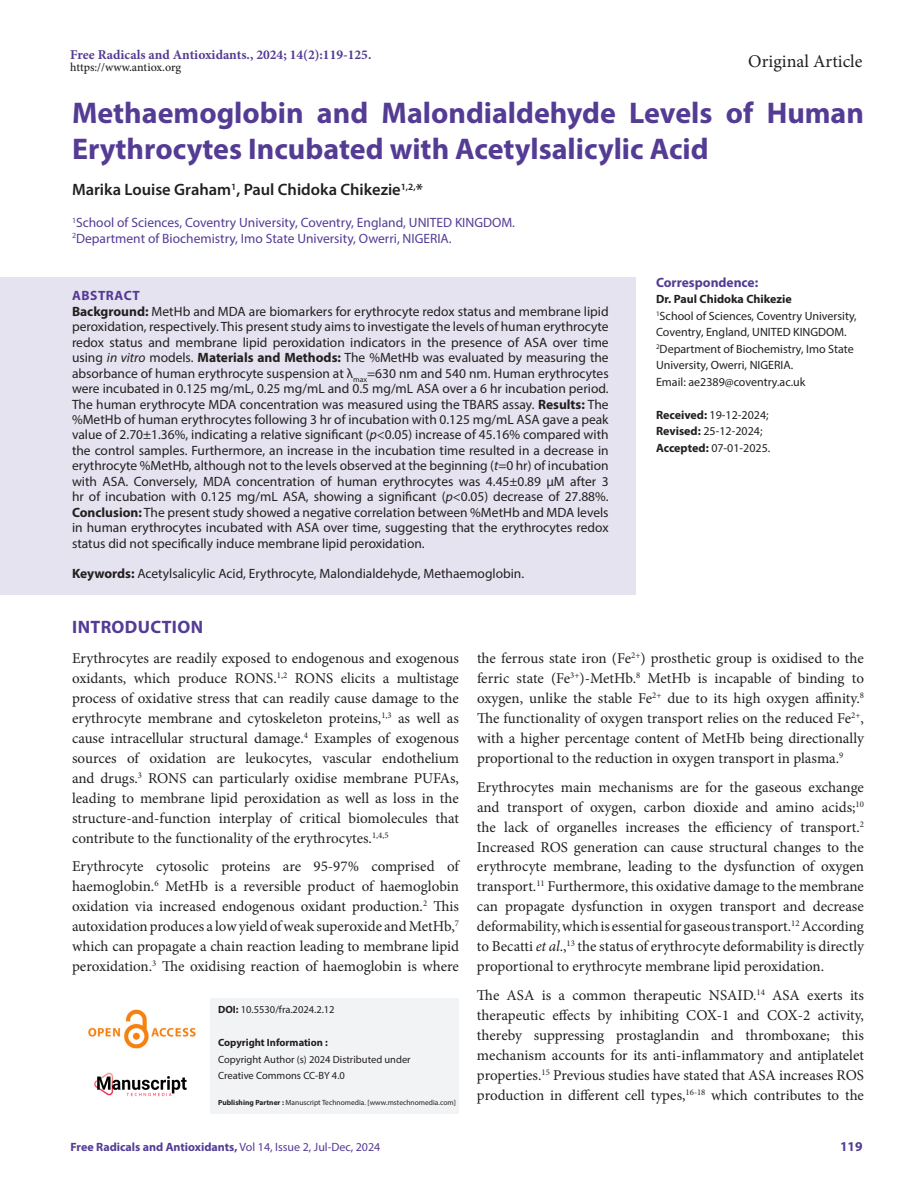
<style>
.page{position:relative;width:918px;height:1188px;background:#fff}
.page>*{position:absolute;margin:0;border:0;box-sizing:border-box;transform-origin:0 0}
.Art_Title{font:700 30px/36.5px "Myriad Pro";color:#543c95}
.t1{font:18px "Minion Pro";color:#231f20}
.Intro_head{font:700 18px "Myriad Pro";letter-spacing:.02em;color:#543c95}
.Author_Names{font:600 16.5px "Myriad Pro";color:#231f20}
.Body_text{font:15px/20px "Minion Pro";color:#231f20;text-align:justify}
.Body_text__FO{font:15px/20px "Minion Pro";color:#231f20;text-align:justify}
.Abstract_TXT{font:13.5px/15.5px "Myriad Pro";color:#231f20;text-align:justify}
.Author_Affiliations{font:13.5px "Myriad Pro";color:#543c95}
.KY{font:13.5px "Myriad Pro";color:#231f20}
.t2{font:700 13.5px "Minion Pro";color:#543c95}
.Correspondence_head{font:700 13.5px "Myriad Pro";color:#543c95}
.ABS_Heading{font:700 13.5px "Myriad Pro";letter-spacing:.04em;color:#543c95}
.Correspondence_AU_Aff{font:12px/16.5px "Myriad Pro";color:#231f20}
.Journal_Dates{font:12px/16.5px "Myriad Pro";color:#231f20}
.t3{font:700 12px "Myriad Pro";color:#543c95}
.t4{font:500 12px "Minion Pro";letter-spacing:-.01em;color:#231f20}
.Correspondence_AU{font:700 12px "Myriad Pro";color:#231f20}
.t5{font:10.5px/16.5px "Myriad Pro";color:#231f20}
.t6{font:700 10.5px "Myriad Pro";color:#231f20}
.t7{font:7.5px "Myriad Pro";color:#231f20}
.s1{font-weight:700}
.s2{font-style:italic}
.s3{font-weight:400}
</style>
<div class="page">
<img style="left:88px;top:1009px;width:108px;height:40px">
<img style="left:94px;top:1072px;width:93px;height:25px">
<div style="left:211px;top:998px;width:248px;height:36px;background:#f2f3f4"></div>
<div style="left:211px;top:1031px;width:248px;height:26px;background:#f2f3f4"></div>
<div style="left:211px;top:1048px;width:248px;height:25px;background:#f2f3f4"></div>
<div style="left:211px;top:1064px;width:248px;height:26px;background:#f2f3f4"></div>
<div style="left:211px;top:1084px;width:248px;height:30px;background:#f2f3f4"></div>
<div style="left:0;top:277px;width:636px;height:40px;background:#e6e3f0"></div>
<div style="left:0;top:292px;width:636px;height:272px;background:#e6e3f0"></div>
<div style="left:0;top:554px;width:636px;height:41px;background:#e6e3f0"></div>
<p class="t2" style="left:70px;top:45px;width:303px">Free Radicals and Antioxidants., 2024; 14(2):119-125.</p>
<p class="t4" style="left:70px;top:59px;width:112px">https://www.antiox.org</p>
<p class="t1" style="left:748px;top:49px;width:116px">Original Article</p>
<p class="Art_Title" style="left:72px;top:94px;width:794px">Methaemoglobin and Malondialdehyde Levels of Human<br>Erythrocytes Incubated with Acetylsalicylic Acid</p>
<p class="Author_Names" style="left:72px;top:179px;width:352px">Marika Louise Graham<sup>1</sup>, Paul Chidoka Chikezie<sup>1,2,</sup>*</p>
<p class="Author_Affiliations" style="left:72px;top:214px;width:445px"><sup>1</sup>School of Sciences, Coventry University, Coventry, England, UNITED KINGDOM.</p>
<p class="Author_Affiliations" style="left:72px;top:230px;width:381px"><sup>2</sup>Department of Biochemistry, Imo State University, Owerri, NIGERIA.</p>
<p class="Correspondence_head" style="left:656px;top:273px;width:104px">Correspondence:</p>
<p class="Correspondence_AU" style="left:656px;top:291px;width:137px">Dr. Paul Chidoka Chikezie</p>
<p class="Correspondence_AU_Aff" style="left:656px;top:307px;width:202px"><sup>1</sup>School of Sciences, Coventry University,<br>Coventry, England, UNITED KINGDOM.</p>
<p class="Correspondence_AU_Aff" style="left:656px;top:340px;width:199px"><sup>2</sup>Department of Biochemistry, Imo State<br>University, Owerri, NIGERIA.</p>
<p class="Correspondence_AU_Aff" style="left:656px;top:373px;width:151px">Email: ae2389@coventry.ac.uk</p>
<p class="ABS_Heading" style="left:72px;top:287px;width:69px">ABSTRACT</p>
<p class="Abstract_TXT" style="left:72px;top:303px;width:538px"><span class="s1">Background:</span> MetHb and MDA are biomarkers for erythrocyte redox status and membrane lipid peroxidation, respectively. This present study aims to investigate the levels of human erythrocyte redox status and membrane lipid peroxidation indicators in the presence of ASA over time using <span class="s2">in vitro</span> models. <span class="s1">Materials and Methods:</span> The %MetHb was evaluated by measuring the absorbance of human erythrocyte suspension at λ<sub>max</sub>=630 nm and 540 nm. Human erythrocytes were incubated in 0.125 mg/mL, 0.25 mg/mL and 0.5 mg/mL ASA over a 6 hr incubation period.<br>The human erythrocyte MDA concentration was measured using the TBARS assay. <span class="s1">Results:</span> The %MetHb of human erythrocytes following 3 hr of incubation with 0.125 mg/mL ASA gave a peak value of 2.70±1.36%, indicating a relative significant (<span class="s2">p</span>&lt;0.05) increase of 45.16% compared with the control samples. Furthermore, an increase in the incubation time resulted in a decrease in erythrocyte %MetHb, although not to the levels observed at the beginning (<span class="s2">t</span>=0 hr) of incubation with ASA. Conversely, MDA concentration of human erythrocytes was 4.45±0.89 μM after 3 hr of incubation with 0.125 mg/mL ASA, showing a significant (<span class="s2">p</span>&lt;0.05) decrease of 27.88%.<br><span class="s1">Conclusion:</span> The present study showed a negative correlation between %MetHb and MDA levels in human erythrocytes incubated with ASA over time, suggesting that the erythrocytes redox status did not specifically induce membrane lipid peroxidation.</p>
<p class="KY" style="left:72px;top:565px;width:454px"><span class="s1">Keywords:</span> Acetylsalicylic Acid, Erythrocyte, Malondialdehyde, Methaemoglobin.</p>
<p class="Intro_head" style="left:72px;top:615px;width:132px">INTRODUCTION</p>
<p class="Body_text__FO" style="left:72px;top:648px;width:389px">Erythrocytes are readily exposed to endogenous and exogenous oxidants, which produce RONS.<sup>1,2</sup> RONS elicits a multistage process of oxidative stress that can readily cause damage to the erythrocyte membrane and cytoskeleton proteins,<sup>1,3</sup> as well as cause intracellular structural damage.<sup>4</sup> Examples of exogenous sources of oxidation are leukocytes, vascular endothelium and drugs.<sup>3</sup> RONS can particularly oxidise membrane PUFAs, leading to membrane lipid peroxidation as well as loss in the structure-and-function interplay of critical biomolecules that contribute to the functionality of the erythrocytes.<sup>1,4,5</sup></p>
<p class="Body_text" style="left:72px;top:857px;width:389px">Erythrocyte cytosolic proteins are 95-97% comprised of haemoglobin.<sup>6</sup> MetHb is a reversible product of haemoglobin oxidation via increased endogenous oxidant production.<sup>2</sup> This autoxidation produces a low yield of weak superoxide and MetHb,<sup>7 </sup>which can propagate a chain reaction leading to membrane lipid peroxidation.<sup>3</sup> The oxidising reaction of haemoglobin is where</p>
<p class="Journal_Dates" style="left:656px;top:406px;width:116px"><span class="s1">Received:</span> 19-12-2024;<br><span class="s1">Revised:</span> 25-12-2024;<br><span class="s1">Accepted:</span> 07-01-2025.</p>
<p class="Body_text" style="left:477px;top:648px;width:389px">the ferrous state iron (Fe<sup>2+</sup>) prosthetic group is oxidised to the ferric state (Fe<sup>3+</sup>)-MetHb.<sup>8</sup> MetHb is incapable of binding to oxygen, unlike the stable Fe<sup>2+</sup> due to its high oxygen affinity.<sup>8<br></sup>The functionality of oxygen transport relies on the reduced Fe<sup>2+</sup>, with a higher percentage content of MetHb being directionally proportional to the reduction in oxygen transport in plasma.<sup>9</sup></p>
<p class="Body_text" style="left:477px;top:777px;width:389px">Erythrocytes main mechanisms are for the gaseous exchange and transport of oxygen, carbon dioxide and amino acids;<sup>10 </sup>the lack of organelles increases the efficiency of transport.<sup>2<br></sup>Increased ROS generation can cause structural changes to the erythrocyte membrane, leading to the dysfunction of oxygen transport.<sup>11</sup> Furthermore, this oxidative damage to the membrane can propagate dysfunction in oxygen transport and decrease deformability, which is essential for gaseous transport.<sup>12</sup> According to Becatti <span class="s2">et al</span>.,<sup>13</sup> the status of erythrocyte deformability is directly proportional to erythrocyte membrane lipid peroxidation.</p>
<p class="Body_text" style="left:477px;top:985px;width:389px">The ASA is a common therapeutic NSAID.<sup>14</sup> ASA exerts its therapeutic effects by inhibiting COX-1 and COX-2 activity, thereby suppressing prostaglandin and thromboxane; this mechanism accounts for its anti-inflammatory and antiplatelet properties.<sup>15</sup> Previous studies have stated that ASA increases ROS production in different cell types,<sup>16-18</sup> which contributes to the</p>
<p class="t5" style="left:218px;top:1001px;width:118px"><span class="s1">DOI:</span> 10.5530/fra.2024.2.12</p>
<p class="t6" style="left:218px;top:1036px;width:111px">Copyright Information :</p>
<p class="t5" style="left:218px;top:1051px;width:194px">Copyright Author (s) 2024 Distributed under<br>Creative Commons CC-BY 4.0</p>
<p class="t7" style="left:218px;top:1098px;width:239px"><span class="s1">Publishing Partner :</span> Manuscript Technomedia. [www.mstechnomedia.com]</p>
<p class="t3" style="left:70px;top:1139px;width:311px">Free Radicals and Antioxidants, <span class="s3">Vol 14, Issue 2, Jul-Dec, 2024</span></p>
<p class="Correspondence_head" style="left:840px;top:1137px;width:24px">119</p>
</div>
